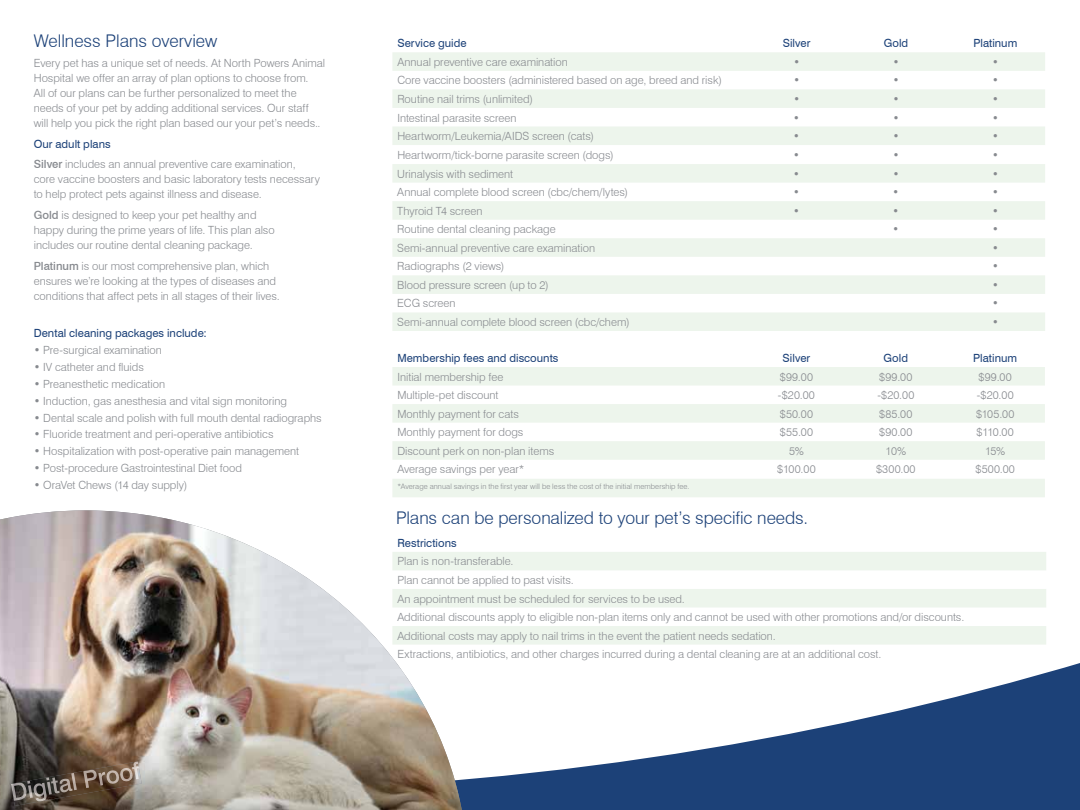
<style>
.page{position:relative;width:1080px;height:810px;background:#fff}
.page>*{position:absolute;margin:0;border:0;box-sizing:border-box;transform-origin:0 0}
.t1{font:300 17.5px "Swiss 721 BT";color:#1c4178}
.t2{font:300 11.25px/15px "Swiss 721 BT";color:#878a8f}
.t3{font:11.25px "Swiss 721 BT";letter-spacing:.005em;color:#1c4178}
.t4{font:300 7.5px "Swiss 721 BT";letter-spacing:.01em;color:#878a8f}
.s1{font-weight:400;color:#1c4178}
.s2{font-weight:500}
</style>
<div class="page">
<svg style="left:468px;top:663px;width:612px;height:147px;fill:#1c4178"></svg>
<img style="left:0;top:510px;width:462px;height:300px">
<svg style="left:392px;top:52px;width:653px;height:279px;fill:#eef5ed"></svg>
<svg style="left:392px;top:367px;width:653px;height:130px;fill:#edf5ec"></svg>
<svg style="left:392px;top:552px;width:654px;height:93px;fill:#edf5ec"></svg>
<img style="left:11px;top:761px;width:131px;height:45px">
<h1 class="t1" style="left:34px;top:30px;width:185px">Wellness Plans overview</h1>
<p class="t2" style="left:34px;top:56px;width:293px">Every pet has a unique set of needs. At North Powers Animal Hospital we offer an array of plan options to choose from.<br>All of our plans can be further personalized to meet the needs of your pet by adding additional services. Our staff will help you pick the right plan based our your pet’s needs..</p>
<p class="t2" style="left:34px;top:133px;width:264px;line-height:20.6px"><span class="s1">Our adult plans<br></span><span class="s2">Silver</span> includes an annual preventive care examination,</p>
<p class="t2" style="left:34px;top:172px;width:288px">core vaccine boosters and basic laboratory tests necessary to help protect pets against illness and disease.</p>
<p class="t2" style="left:34px;top:207px;width:242px"><span class="s2">Gold</span> is designed to keep your pet healthy and happy during the prime years of life. This plan also includes our routine dental cleaning package.</p>
<p class="t2" style="left:34px;top:258px;width:248px"><span class="s2">Platinum</span> is our most comprehensive plan, which ensures we’re looking at the types of diseases and conditions that affect pets in all stages of their lives.</p>
<p class="t3" style="left:34px;top:326px;width:175px">Dental cleaning packages include:</p>
<p class="t2" style="left:34px;top:342px;width:130px">• Pre-surgical examination</p>
<p class="t2" style="left:34px;top:359px;width:112px">• IV catheter and fluids</p>
<p class="t2" style="left:34px;top:376px;width:133px">• Preanesthetic medication</p>
<p class="t2" style="left:34px;top:393px;width:255px">• Induction, gas anesthesia and vital sign monitoring</p>
<p class="t2" style="left:34px;top:410px;width:290px">• Dental scale and polish with full mouth dental radiographs</p>
<p class="t2" style="left:34px;top:427px;width:241px">• Fluoride treatment and peri-operative antibiotics</p>
<p class="t2" style="left:34px;top:444px;width:267px">• Hospitalization with post-operative pain management</p>
<p class="t2" style="left:34px;top:461px;width:210px">• Post-procedure Gastrointestinal Diet food</p>
<p class="t2" style="left:34px;top:477px;width:155px">• OraVet Chews (14 day supply)</p>
<p class="t3" style="left:397px;top:36px;width:71px">Service guide</p>
<p class="t3" style="left:783px;top:36px;width:29px">Silver</p>
<p class="t3" style="left:884px;top:36px;width:26px">Gold</p>
<p class="t3" style="left:973px;top:36px;width:45px">Platinum</p>
<p class="t2" style="left:397px;top:54px;width:172px">Annual preventive care examination</p>
<p class="t2" style="left:793px;top:54px;width:8px">•</p>
<p class="t2" style="left:893px;top:54px;width:8px">•</p>
<p class="t2" style="left:992px;top:54px;width:8px">•</p>
<p class="t2" style="left:397px;top:73px;width:326px">Core vaccine boosters (administered based on age, breed and risk)</p>
<p class="t2" style="left:793px;top:73px;width:8px">•</p>
<p class="t2" style="left:893px;top:73px;width:8px">•</p>
<p class="t2" style="left:992px;top:73px;width:8px">•</p>
<p class="t2" style="left:397px;top:91px;width:137px">Routine nail trims (unlimited)</p>
<p class="t2" style="left:793px;top:91px;width:8px">•</p>
<p class="t2" style="left:893px;top:91px;width:8px">•</p>
<p class="t2" style="left:992px;top:91px;width:8px">•</p>
<p class="t2" style="left:397px;top:110px;width:121px">Intestinal parasite screen</p>
<p class="t2" style="left:793px;top:110px;width:8px">•</p>
<p class="t2" style="left:893px;top:110px;width:8px">•</p>
<p class="t2" style="left:992px;top:110px;width:8px">•</p>
<p class="t2" style="left:397px;top:128px;width:198px">Heartworm/Leukemia/AIDS screen (cats)</p>
<p class="t2" style="left:793px;top:128px;width:8px">•</p>
<p class="t2" style="left:893px;top:128px;width:8px">•</p>
<p class="t2" style="left:992px;top:128px;width:8px">•</p>
<p class="t2" style="left:397px;top:147px;width:218px">Heartworm/tick-borne parasite screen (dogs)</p>
<p class="t2" style="left:793px;top:147px;width:8px">•</p>
<p class="t2" style="left:893px;top:147px;width:8px">•</p>
<p class="t2" style="left:992px;top:147px;width:8px">•</p>
<p class="t2" style="left:397px;top:166px;width:117px">Urinalysis with sediment</p>
<p class="t2" style="left:793px;top:166px;width:8px">•</p>
<p class="t2" style="left:893px;top:166px;width:8px">•</p>
<p class="t2" style="left:992px;top:166px;width:8px">•</p>
<p class="t2" style="left:397px;top:185px;width:232px">Annual complete blood screen (cbc/chem/lytes)</p>
<p class="t2" style="left:793px;top:185px;width:8px">•</p>
<p class="t2" style="left:893px;top:185px;width:8px">•</p>
<p class="t2" style="left:992px;top:185px;width:8px">•</p>
<p class="t2" style="left:397px;top:203px;width:87px">Thyroid T4 screen</p>
<p class="t2" style="left:793px;top:203px;width:8px">•</p>
<p class="t2" style="left:893px;top:203px;width:8px">•</p>
<p class="t2" style="left:992px;top:203px;width:8px">•</p>
<p class="t2" style="left:397px;top:222px;width:160px">Routine dental cleaning package</p>
<p class="t2" style="left:893px;top:222px;width:8px">•</p>
<p class="t2" style="left:992px;top:222px;width:8px">•</p>
<p class="t2" style="left:397px;top:240px;width:199px">Semi-annual preventive care examination</p>
<p class="t2" style="left:992px;top:240px;width:8px">•</p>
<p class="t2" style="left:397px;top:259px;width:109px">Radiographs (2 views)</p>
<p class="t2" style="left:992px;top:259px;width:8px">•</p>
<p class="t2" style="left:397px;top:277px;width:153px">Blood pressure screen (up to 2)</p>
<p class="t2" style="left:992px;top:277px;width:8px">•</p>
<p class="t2" style="left:397px;top:296px;width:60px">ECG screen</p>
<p class="t2" style="left:992px;top:296px;width:8px">•</p>
<p class="t2" style="left:397px;top:314px;width:234px">Semi-annual complete blood screen (cbc/chem)</p>
<p class="t2" style="left:992px;top:314px;width:8px">•</p>
<p class="t3" style="left:397px;top:351px;width:163px">Membership fees and discounts</p>
<p class="t3" style="left:783px;top:351px;width:29px">Silver</p>
<p class="t3" style="left:884px;top:351px;width:26px">Gold</p>
<p class="t3" style="left:973px;top:351px;width:45px">Platinum</p>
<p class="t2" style="left:397px;top:369px;width:107px">Initial membership fee</p>
<p class="t2" style="left:780px;top:369px;width:35px">$99.00</p>
<p class="t2" style="left:879px;top:369px;width:35px">$99.00</p>
<p class="t2" style="left:979px;top:369px;width:35px">$99.00</p>
<p class="t2" style="left:397px;top:388px;width:103px">Multiple-pet discount</p>
<p class="t2" style="left:778px;top:388px;width:38px">-$20.00</p>
<p class="t2" style="left:877px;top:388px;width:38px">-$20.00</p>
<p class="t2" style="left:977px;top:388px;width:38px">-$20.00</p>
<p class="t2" style="left:397px;top:406px;width:123px">Monthly payment for cats</p>
<p class="t2" style="left:780px;top:406px;width:35px">$50.00</p>
<p class="t2" style="left:879px;top:406px;width:35px">$85.00</p>
<p class="t2" style="left:976px;top:406px;width:40px">$105.00</p>
<p class="t2" style="left:397px;top:425px;width:128px">Monthly payment for dogs</p>
<p class="t2" style="left:780px;top:425px;width:35px">$55.00</p>
<p class="t2" style="left:879px;top:425px;width:35px">$90.00</p>
<p class="t2" style="left:977px;top:425px;width:39px">$110.00</p>
<p class="t2" style="left:397px;top:443px;width:158px">Discount perk on non-plan items</p>
<p class="t2" style="left:789px;top:443px;width:16px">5%</p>
<p class="t2" style="left:886px;top:443px;width:22px">10%</p>
<p class="t2" style="left:985px;top:443px;width:22px">15%</p>
<p class="t2" style="left:397px;top:462px;width:128px">Average savings per year*</p>
<p class="t2" style="left:777px;top:462px;width:40px">$100.00</p>
<p class="t2" style="left:876px;top:462px;width:41px">$300.00</p>
<p class="t2" style="left:976px;top:462px;width:41px">$500.00</p>
<p class="t4" style="left:397px;top:482px;width:294px">*Average annual savings in the first year will be less the cost of the initial membership fee.</p>
<h1 class="t1" style="left:396px;top:507px;width:414px">Plans can be personalized to your pet’s specific needs.</h1>
<p class="t3" style="left:397px;top:536px;width:61px">Restrictions</p>
<p class="t2" style="left:397px;top:552px;width:568px;line-height:18.5px">Plan is non-transferable.<br>Plan cannot be applied to past visits.<br>An appointment must be scheduled for services to be used.<br>Additional discounts apply to eligible non-plan items only and cannot be used with other promotions and/or discounts.<br>Additional costs may apply to nail trims in the event the patient needs sedation.<br>Extractions, antibiotics, and other charges incurred during a dental cleaning are at an additional cost.</p>
</div>
